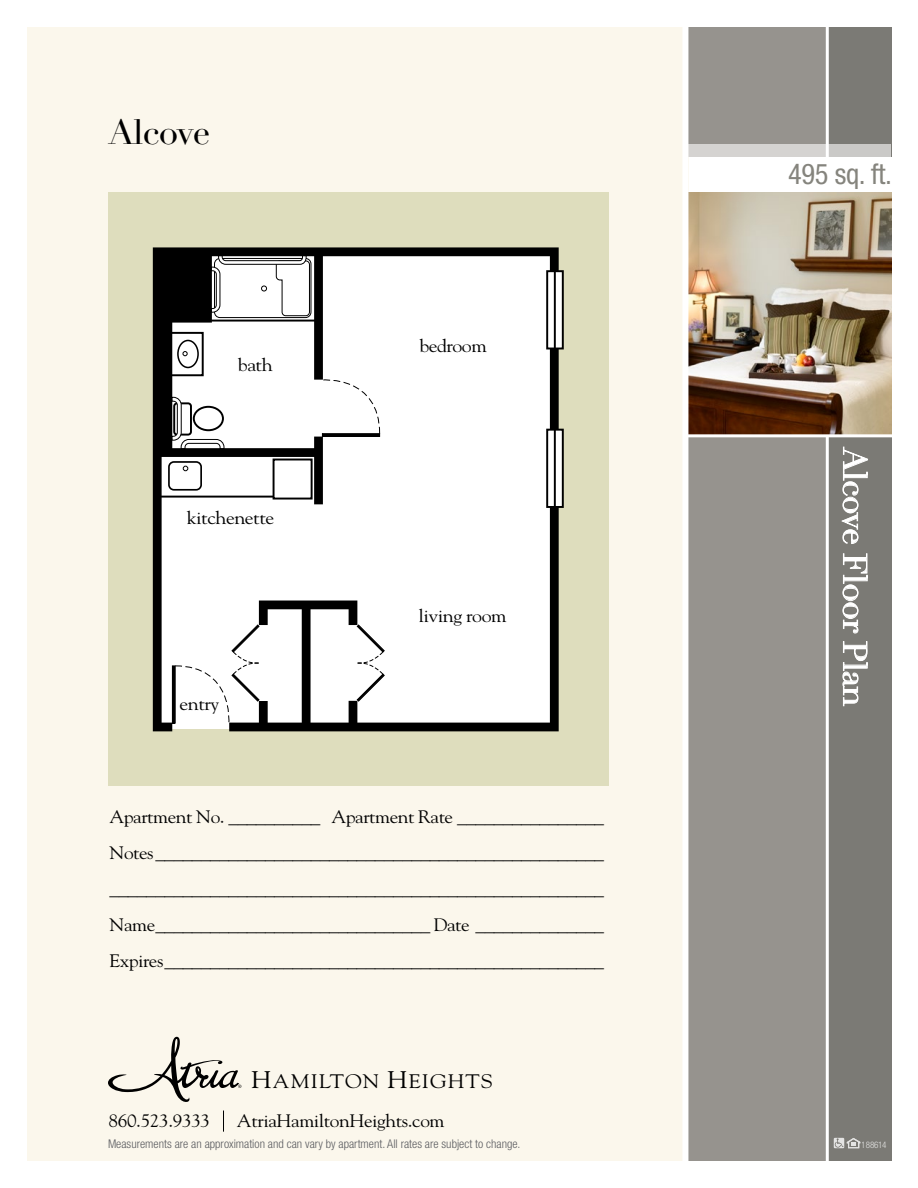
<style>
.page{position:relative;width:918px;height:1188px;background:#fff}
.page>*{position:absolute;margin:0;border:0;box-sizing:border-box;transform-origin:0 0}
.t1{font:34.5px "Didot LT Std";letter-spacing:-.025em;color:#000}
.t2{font:33px "Didot LT Std";letter-spacing:-.025em;color:#fff}
.t3{font:condensed 28.5px "Helvetica Neue LT Std";letter-spacing:-.01em;color:#85847d}
.t4{font:19.5px "Goudy Std";letter-spacing:.05em;color:#000;scale:1.1 1}
.t5{font:18px/36px "Goudy Std";letter-spacing:-.025em;color:#000;text-align:justify;scale:1.07 1}
.t6{font:18px "Goudy Std";letter-spacing:-.025em;color:#000;scale:1.1 1}
.t7{font:300 condensed 12px "Helvetica Neue LT Std";color:#5c5d61}
.t8{font:300 condensed 9px "Helvetica Neue LT Std";letter-spacing:-.025em;color:#fff}
.s1{font-size:24px}
</style>
<div class="page">
<div style="left:27px;top:27px;width:661px;height:1134px;background:#fbf7ec"></div>
<div style="left:108px;top:192px;width:501px;height:594px;background:#deddbd"></div>
<div style="left:688px;top:192px;width:141px;height:969px;background:#96938e"></div>
<div style="left:688px;top:27px;width:141px;height:130px;background:#96938e"></div>
<div style="left:827px;top:192px;width:64px;height:969px;background:#7b7a75"></div>
<div style="left:827px;top:27px;width:64px;height:130px;background:#7b7a75"></div>
<hr style="left:826px;top:427px;width:3px;height:761px;background:#fff">
<hr style="left:826px;top:0;width:3px;height:158px;background:#fff">
<img style="left:688px;top:192px;width:203px;height:242px">
<hr style="left:685px;top:434px;width:233px;height:3px;background:#fff">
<div style="left:688px;top:145px;width:203px;height:12px;background:#d5d3d1"></div>
<div style="left:682px;top:0;width:6px;height:1188px;background:#fff"></div>
<svg style="left:841px;top:446px;width:27px;height:98px"></svg>
<svg style="left:842px;top:553px;width:26px;height:81px"></svg>
<svg style="left:842px;top:641px;width:26px;height:65px"></svg>
<svg style="left:223px;top:1111px;width:1px;height:21px"></svg>
<svg style="left:108px;top:1037px;width:133px;height:65px"></svg>
<svg style="left:153px;top:247px;width:406px;height:484px;background:#dcdcdc"></svg>
<div style="left:322px;top:433px;width:58px;height:4px;border:1px solid #000"></div>
<svg style="left:322px;top:376px;width:59px;height:59px;background:#f2f2f2"></svg>
<svg style="left:356px;top:624px;width:29px;height:78px;background:#e2e2e2"></svg>
<div style="left:547px;top:271px;width:16px;height:78px;background:#fff"></div>
<div style="left:546px;top:270px;width:18px;height:79px;border:2px solid #000"></div>
<hr style="left:554px;top:271px;width:2px;height:77px;background:#000">
<div style="left:547px;top:430px;width:16px;height:77px;background:#fff"></div>
<div style="left:546px;top:429px;width:18px;height:79px;border:2px solid #000"></div>
<hr style="left:554px;top:430px;width:2px;height:77px;background:#000">
<svg style="left:168px;top:331px;width:37px;height:46px;background:#b0b0b0"></svg>
<svg style="left:834px;top:1138px;width:26px;height:10px"></svg>
<h1 class="t1" style="left:108px;top:111px;width:104px">Alcove</h1>
<p class="t6" style="left:238px;top:354px;width:33px">bath</p>
<p class="t6" style="left:187px;top:507px;width:81px">kitchenette</p>
<p class="t6" style="left:180px;top:693px;width:38px">entry</p>
<p class="t6" style="left:419px;top:334px;width:63px">bedroom</p>
<p class="t6" style="left:419px;top:604px;width:82px">living room</p>
<p class="t5" style="left:110px;top:799px;width:464px">Apartment No. __________ Apartment Rate ________________ Notes_________________________________________________ ______________________________________________________ Name______________________________ Date ______________ Expires________________________________________________</p>
<p class="t4" style="left:251px;top:1069px;width:221px"><span class="s1">H</span>AMILTON <span class="s1">H</span>EIGHTS</p>
<p class="t5" style="left:109px;top:1103px;width:97px">860.523.9333</p>
<p class="t5" style="left:237px;top:1103px;width:196px">AtriaHamiltonHeights.com</p>
<p class="t7" style="left:108px;top:1137px;width:414px">Measurements are an approximation and can vary by apartment. All rates are subject to change.</p>
<h3 class="t3" style="left:788px;top:157px;width:106px">495 sq. ft.</h3>
<h2 class="t2" style="left:875px;top:447px;width:261px;rotate:90deg">Alcove Floor Plan</h2>
<p class="t8" style="left:862px;top:1140px;width:26px">188614</p>
</div>
